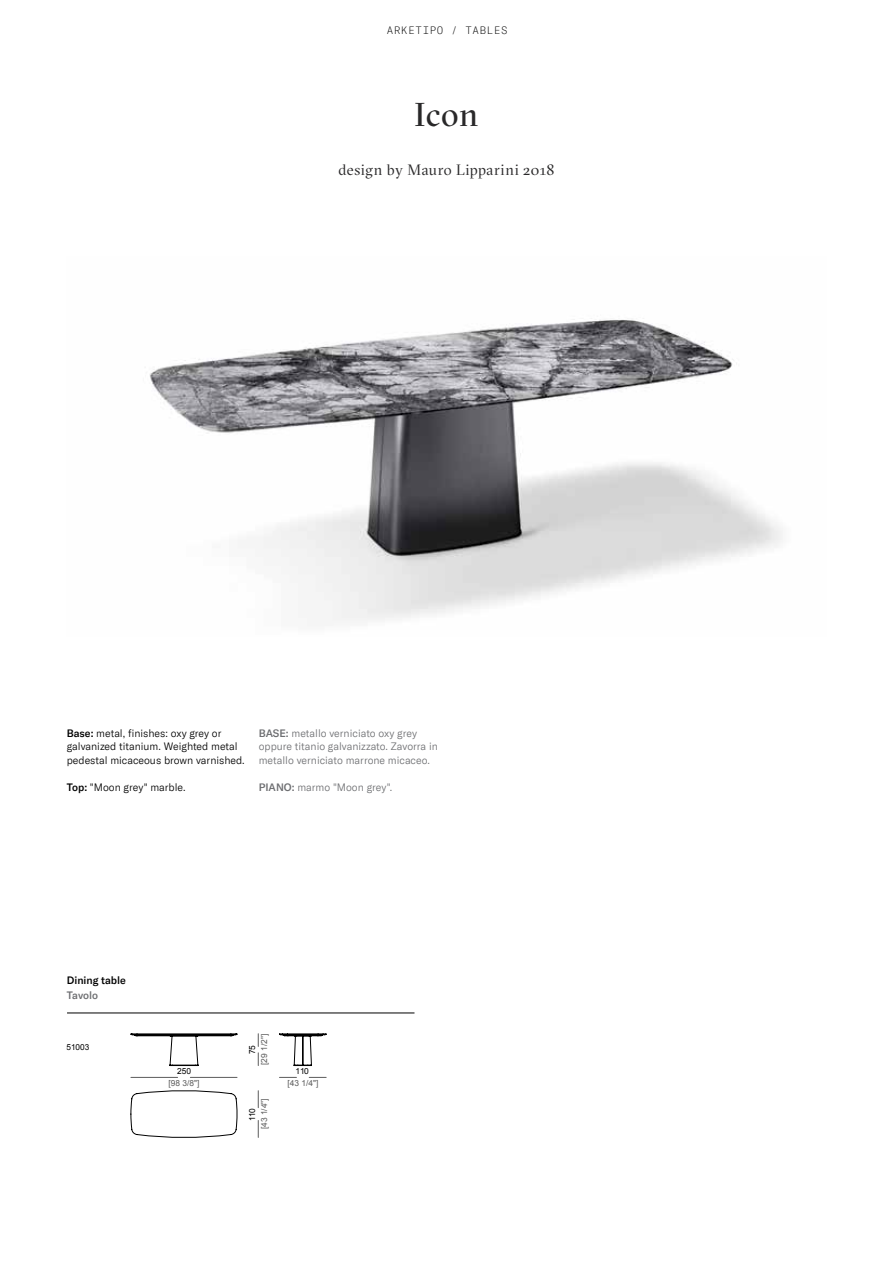
<style>
.page{position:relative;width:893px;height:1263px;background:#fff}
.page>*{position:absolute;margin:0;border:0;box-sizing:border-box;transform-origin:0 0}
.t1{font:33px "GT Sectra Fine";color:#292829}
.t2{font:15px "GT Sectra Fine";letter-spacing:.035em;color:#292829}
.t3{font:300 10.5px/13.5px "GT America";color:#6d6e71}
.t4{font:300 10.5px/13.5px "GT America";color:#000}
.t5{font:100 10.5px "GT America Mono";letter-spacing:.06em;color:#000}
.t6{font:500 10.5px "GT America";color:#000}
.t7{font:500 10.5px "GT America";letter-spacing:-.01em;color:#6d6e71}
.t8{font:8.4px "Arial";color:#5c5c5c}
.t9{font:8.4px "Arial";color:#000}
.t10{font:8.25px "Arial";color:#000}
.s1{font-weight:500}
</style>
<div class="page">
<hr style="left:67px;top:1013px;width:347px;height:1px;background:#000">
<svg style="left:131px;top:1034px;width:195px;height:104px"></svg>
<img style="left:149px;top:319px;width:634px;height:302px">
<p class="t5" style="left:387px;top:25px;width:122px">ARKETIPO / TABLES</p>
<h1 class="t1" style="left:415px;top:96px;width:65px">Icon</h1>
<h2 class="t2" style="left:338px;top:162px;width:217px">design by Mauro Lipparini 2018</h2>
<p class="t4" style="left:67px;top:726px;width:180px"><span class="s1">Base:</span> metal, finishes: oxy grey or galvanized titanium. Weighted metal pedestal micaceous brown varnished.</p>
<p class="t4" style="left:67px;top:780px;width:120px"><span class="s1">Top:</span> "Moon grey" marble.</p>
<p class="t3" style="left:259px;top:726px;width:181px"><span class="s1">BASE:</span> metallo verniciato oxy grey oppure titanio galvanizzato. Zavorra in metallo verniciato marrone micaceo.</p>
<p class="t3" style="left:259px;top:780px;width:135px"><span class="s1">PIANO:</span> marmo "Moon grey".</p>
<p class="t6" style="left:67px;top:974px;width:61px">Dining table</p>
<p class="t7" style="left:67px;top:989px;width:33px">Tavolo</p>
<p class="t10" style="left:66px;top:1042px;width:24px">51003</p>
<p class="t9" style="left:177px;top:1066px;width:15px">250</p>
<p class="t8" style="left:169px;top:1078px;width:32px">[98 3/8"]</p>
<p class="t9" style="left:247px;top:1054px;width:11px;rotate:-90deg">75</p>
<p class="t8" style="left:259px;top:1065px;width:32px;rotate:-90deg">[29 1/2"]</p>
<p class="t9" style="left:247px;top:1121px;width:15px;rotate:-90deg">110</p>
<p class="t8" style="left:259px;top:1129px;width:32px;rotate:-90deg">[43 1/4"]</p>
<p class="t9" style="left:296px;top:1066px;width:15px">110</p>
<p class="t8" style="left:287px;top:1078px;width:32px">[43 1/4"]</p>
</div>
